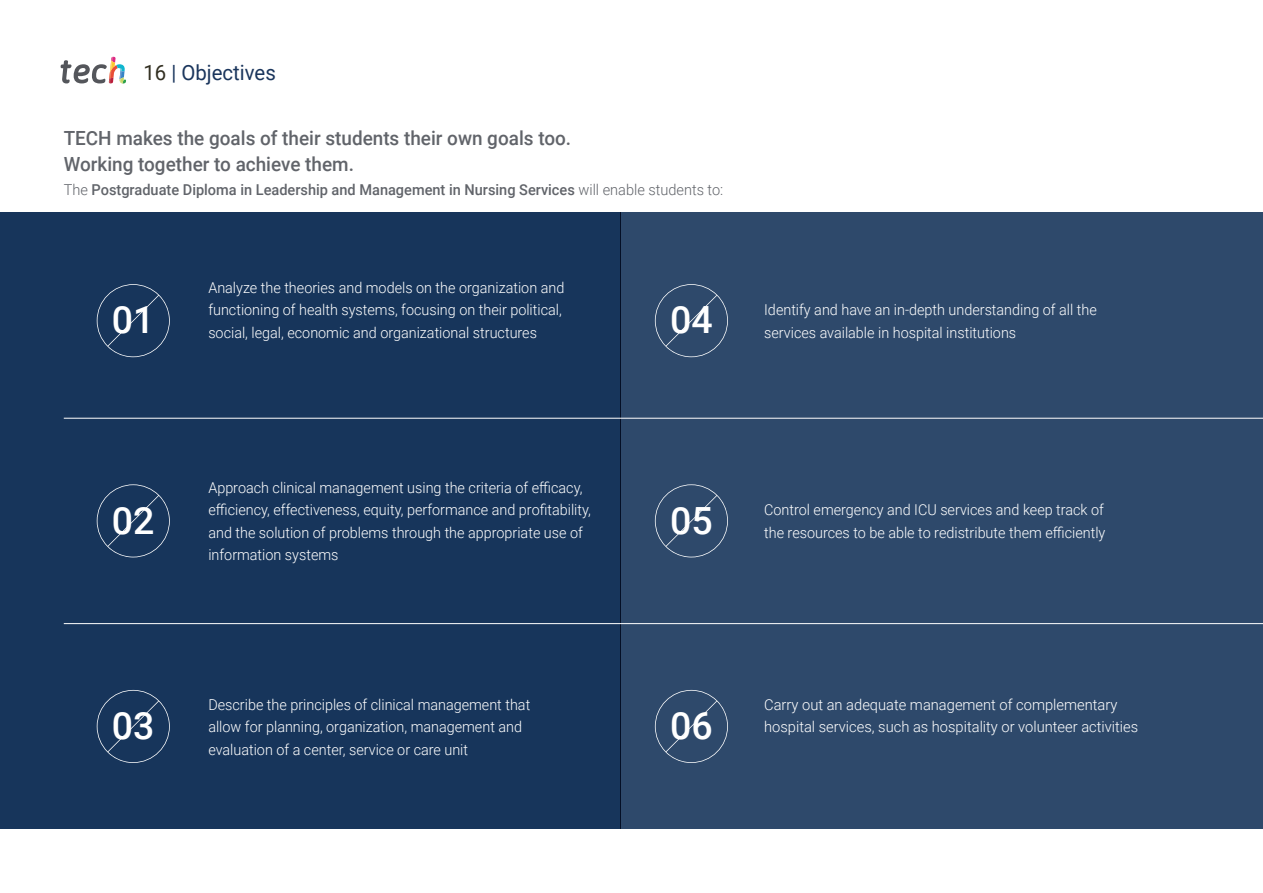
<style>
.page{position:relative;width:1263px;height:893px;background:#fff}
.page>*{position:absolute;margin:0;border:0;box-sizing:border-box;transform-origin:0 0}
.t1{font:500 37.5px "Roboto";color:#fff}
.t2{font:21px "Roboto";color:#1a355c}
.t3{font:500 19.5px/25.5px "Roboto";color:#61646a}
.t4{font:300 15px/22.5px "Roboto";color:#fff;scale:.96 1}
.t5{font:300 15px/22.5px "Roboto";color:#fff}
.t6{font:500 15px "Roboto";color:#61646a}
.s1{color:#312e20}
.s2{font-weight:300}
</style>
<div class="page">
<svg style="left:61px;top:57px;width:65px;height:27px"></svg>
<div style="left:0;top:213px;width:621px;height:616px;background:#17355b"></div>
<div style="left:621px;top:213px;width:642px;height:616px;background:#2e496b"></div>
<svg style="left:97px;top:284px;width:73px;height:73px"></svg>
<svg style="left:97px;top:690px;width:73px;height:73px"></svg>
<svg style="left:97px;top:484px;width:73px;height:73px"></svg>
<svg style="left:655px;top:284px;width:73px;height:73px"></svg>
<svg style="left:655px;top:484px;width:73px;height:73px"></svg>
<svg style="left:655px;top:690px;width:73px;height:73px"></svg>
<hr style="left:64px;top:418px;width:1199px;height:1px;background:#fff">
<hr style="left:64px;top:623px;width:1199px;height:1px;background:#fff">
<h2 class="t2" style="left:144px;top:57px;width:134px"><span class="s1">16</span> | Objectives</h2>
<h3 class="t3" style="left:64px;top:125px;width:509px">TECH makes the goals of their students their own goals too.<br>Working together to achieve them.</h3>
<p class="t6" style="left:64px;top:179px;width:661px"><span class="s2">The</span> Postgraduate Diploma in Leadership and Management in Nursing Services <span class="s2">will enable students to:</span></p>
<h1 class="t1" style="left:112px;top:294px;width:44px">01</h1>
<p class="t4" style="left:208px;top:275px;width:372px">Analyze the theories and models on the organization and functioning of health systems, focusing on their political,</p>
<p class="t4" style="left:208px;top:320px;width:344px">social, legal, economic and organizational structures</p>
<h1 class="t1" style="left:670px;top:294px;width:44px">04</h1>
<p class="t4" style="left:764px;top:298px;width:348px">Identify and have an in-depth understanding of all the services available in hospital institutions</p>
<h1 class="t1" style="left:112px;top:494px;width:44px">02</h1>
<h1 class="t1" style="left:112px;top:699px;width:44px">03</h1>
<p class="t4" style="left:208px;top:476px;width:400px">Approach clinical management using the criteria of efficacy, efficiency, effectiveness, equity, performance and profitability, and the solution of problems through the appropriate use of information systems</p>
<p class="t4" style="left:208px;top:692px;width:337px">Describe the principles of clinical management that allow for planning, organization, management and evaluation of a center, service or care unit</p>
<h1 class="t1" style="left:670px;top:494px;width:44px">05</h1>
<p class="t4" style="left:764px;top:498px;width:357px">Control emergency and ICU services and keep track of the resources to be able to redistribute them efficiently</p>
<h1 class="t1" style="left:670px;top:699px;width:44px">06</h1>
<p class="t5" style="left:764px;top:692px;width:376px">Carry out an adequate management of complementary hospital services, such as hospitality or volunteer activities</p>
</div>
